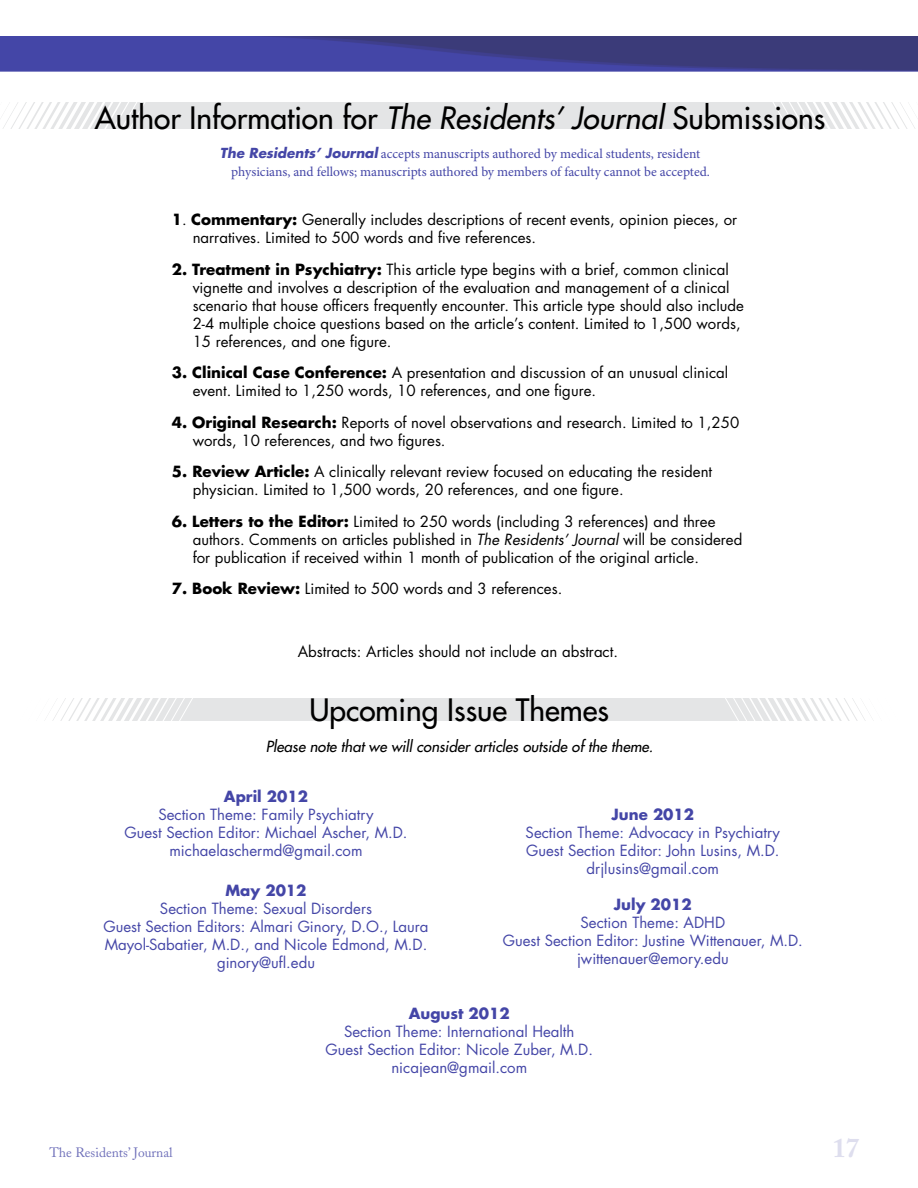
<style>
.page{position:relative;width:918px;height:1188px;background:#fff}
.page>*{position:absolute;margin:0;border:0;box-sizing:border-box;transform-origin:0 0}
.t1{font:30px "Futura";color:#000}
.t2{font:700 27px "Adobe Caslon";color:#dedeee}
.t3{font:15px/18px "Futura";color:#000}
.t4{font:15px/18px "Futura";color:#4446a7;text-align:center}
.t5{font:italic 15px "Futura";color:#000}
.t6{font:700 15px "Futura";color:#4446a7}
.t7{font:13.5px/18px "Minion Pro";color:#4446a7}
.t8{font:13.5px "Adobe Caslon";color:#7071ba}
.s1{font-style:italic}
.s2{font-family:"Futura";font-weight:700;font-style:italic}
.s3{font-weight:700}
</style>
<div class="page">
<img style="left:0;top:36px;width:918px;height:36px">
<div style="left:0;top:698px;width:918px;height:23px;background:#e4e5e6"></div>
<div style="left:0;top:103px;width:918px;height:26px;background:#e4e5e6"></div>
<svg style="left:0;top:698px;width:193px;height:23px"></svg>
<svg style="left:725px;top:698px;width:193px;height:23px"></svg>
<svg style="left:0;top:102px;width:156px;height:27px"></svg>
<svg style="left:762px;top:102px;width:156px;height:27px"></svg>
<h1 class="t1" style="left:95px;top:99px;width:732px">Author Information for <span class="s1">The Residents’ Journal</span> Submissions</h1>
<p class="t7" style="left:231px;top:145px;width:480px;text-indent:-11px"><span class="s2">The Residents’ Journal</span> accepts manuscripts authored by medical students, resident physicians, and fellows; manuscripts authored by members of faculty cannot be accepted.</p>
<p class="t3" style="left:193px;top:211px;width:546px;text-indent:-21px"><span class="s3">1</span>. <span class="s3">Commentary:</span> Generally includes descriptions of recent events, opinion pieces, or narratives. Limited to 500 words and five references.</p>
<p class="t3" style="left:193px;top:260px;width:553px;text-indent:-21px"><span class="s3">2. Treatment in Psychiatry:</span> This article type begins with a brief, common clinical vignette and involves a description of the evaluation and management of a clinical scenario that house officers frequently encounter. This article type should also include 2-4 multiple choice questions based on the article’s content. Limited to 1,500 words, 15 references, and one figure.</p>
<p class="t3" style="left:193px;top:364px;width:537px;text-indent:-21px"><span class="s3">3. Clinical Case Conference:</span> A presentation and discussion of an unusual clinical event. Limited to 1,250 words, 10 references, and one figure.</p>
<p class="t3" style="left:193px;top:413px;width:548px;text-indent:-21px"><span class="s3">4. Original Research:</span> Reports of novel observations and research. Limited to 1,250 words, 10 references, and two figures.</p>
<p class="t3" style="left:193px;top:463px;width:521px;text-indent:-21px"><span class="s3">5. Review Article:</span> A clinically relevant review focused on educating the resident physician. Limited to 1,500 words, 20 references, and one figure.</p>
<p class="t3" style="left:193px;top:512px;width:551px;text-indent:-21px"><span class="s3">6. Letters to the Editor:</span> Limited to 250 words (including 3 references) and three authors. Comments on articles published in <span class="s1">The Residents’ Journal</span> will be considered for publication if received within 1 month of publication of the original article.</p>
<p class="t3" style="left:172px;top:580px;width:392px"><span class="s3">7. Book Review:</span> Limited to 500 words and 3 references.</p>
<p class="t3" style="left:298px;top:643px;width:322px">Abstracts: Articles should not include an abstract.</p>
<h1 class="t1" style="left:309px;top:691px;width:301px">Upcoming Issue Themes</h1>
<p class="t5" style="left:266px;top:737px;width:389px">Please note that we will consider articles outside of the theme.</p>
<p class="t6" style="left:224px;top:787px;width:86px">April 2012</p>
<p class="t4" style="left:124px;top:806px;width:285px">Section Theme: Family Psychiatry<br>Guest Section Editor: Michael Ascher, M.D. michaelaschermd@gmail.com</p>
<p class="t6" style="left:225px;top:880px;width:83px">May 2012</p>
<p class="t4" style="left:103px;top:899px;width:327px">Section Theme: Sexual Disorders<br>Guest Section Editors: Almari Ginory, D.O., Laura Mayol-Sabatier, M.D., and Nicole Edmond, M.D. ginory@ufl.edu</p>
<p class="t6" style="left:612px;top:804px;width:84px">June 2012</p>
<p class="t4" style="left:526px;top:823px;width:256px">Section Theme: Advocacy in Psychiatry<br>Guest Section Editor: John Lusins, M.D. drjlusins@gmail.com</p>
<p class="t6" style="left:614px;top:894px;width:79px">July 2012</p>
<p class="t4" style="left:503px;top:913px;width:302px">Section Theme: ADHD<br>Guest Section Editor: Justine Wittenauer, M.D. jwittenauer@emory.edu</p>
<p class="t6" style="left:409px;top:1003px;width:103px">August 2012</p>
<p class="t4" style="left:325px;top:1022px;width:269px">Section Theme: International Health<br>Guest Section Editor: Nicole Zuber, M.D. nicajean@gmail.com</p>
<p class="t8" style="left:50px;top:1144px;width:125px">The Residents’ Journal</p>
<h2 class="t2" style="left:832px;top:1131px;width:28px">17</h2>
</div>
